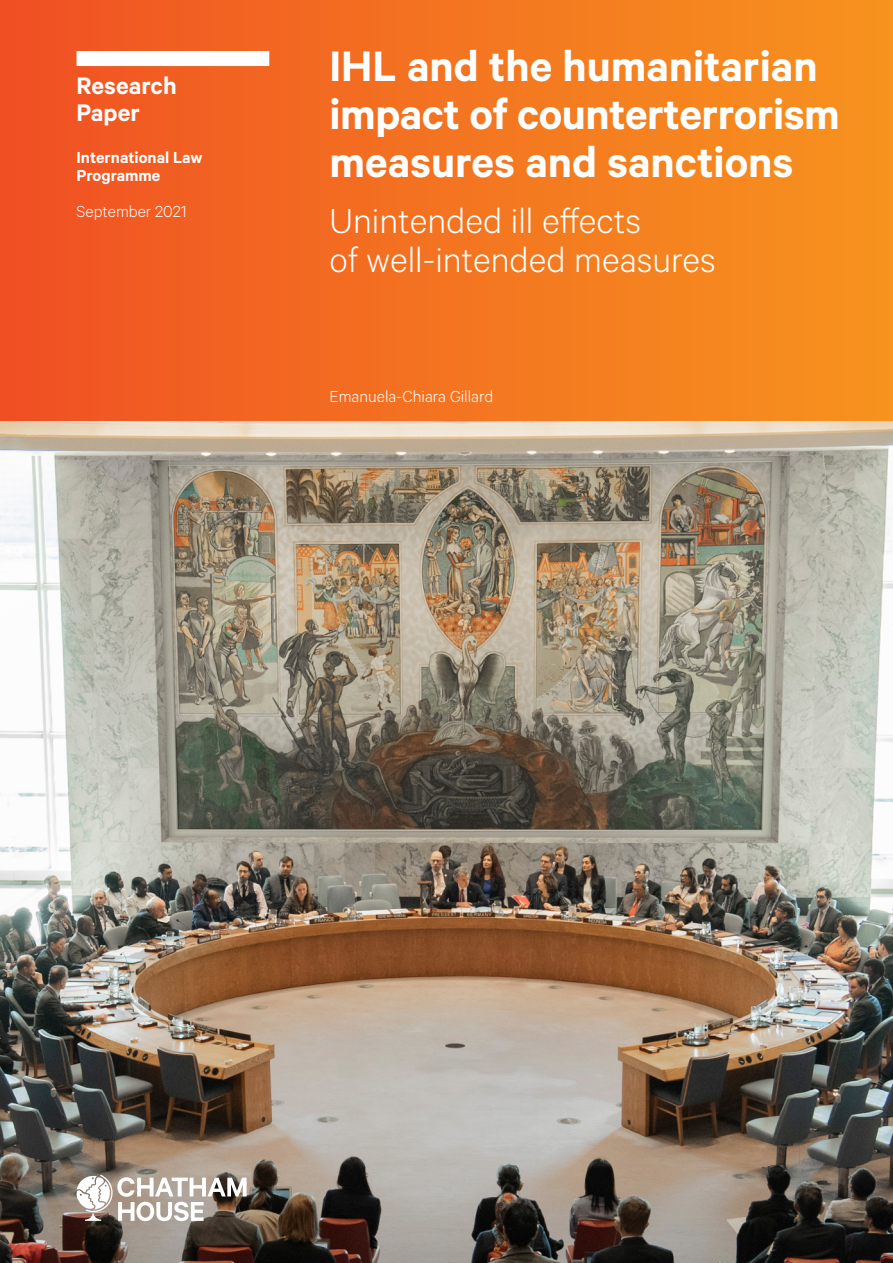
<style>
.page{position:relative;width:893px;height:1263px;background:#fff}
.page>*{position:absolute;margin:0;border:0;box-sizing:border-box;transform-origin:0 0}
.t1{font:600 48px/48px "Calibre";color:#fff}
.t2{font:300 39px/39px "Calibre";color:#fff}
.t3{font:600 27px/27px "Calibre";color:#fff}
.t4{font:300 18px "Calibre";color:#fff}
.t5{font:600 18px/18px "Calibre";color:#fff}
</style>
<div class="page">
<img style="left:1px;top:421px;width:892px;height:497px">
<div style="left:0;top:0;width:893px;height:421px;background:linear-gradient(to right,#f05123,#f7941e)"></div>
<img style="left:1px;top:918px;width:892px;height:345px">
<svg style="left:77px;top:1175px;width:170px;height:46px"></svg>
<div style="left:77px;top:51px;width:192px;height:15px;background:#fff"></div>
<svg style="left:0;top:421px;width:1px;height:842px"></svg>
<p class="t3" style="left:77px;top:71px;width:102px">Research<br>Paper</p>
<p class="t5" style="left:77px;top:148px;width:128px">International Law<br>Programme</p>
<p class="t4" style="left:77px;top:201px;width:112px">September 2021</p>
<p class="t1" style="left:330px;top:40px;width:512px">IHL and the humanitarian impact of counterterrorism measures and sanctions</p>
<p class="t2" style="left:330px;top:199px;width:388px">Unintended ill effects<br>of well-intended measures</p>
<p class="t4" style="left:330px;top:386px;width:165px">Emanuela-Chiara Gillard</p>
</div>
